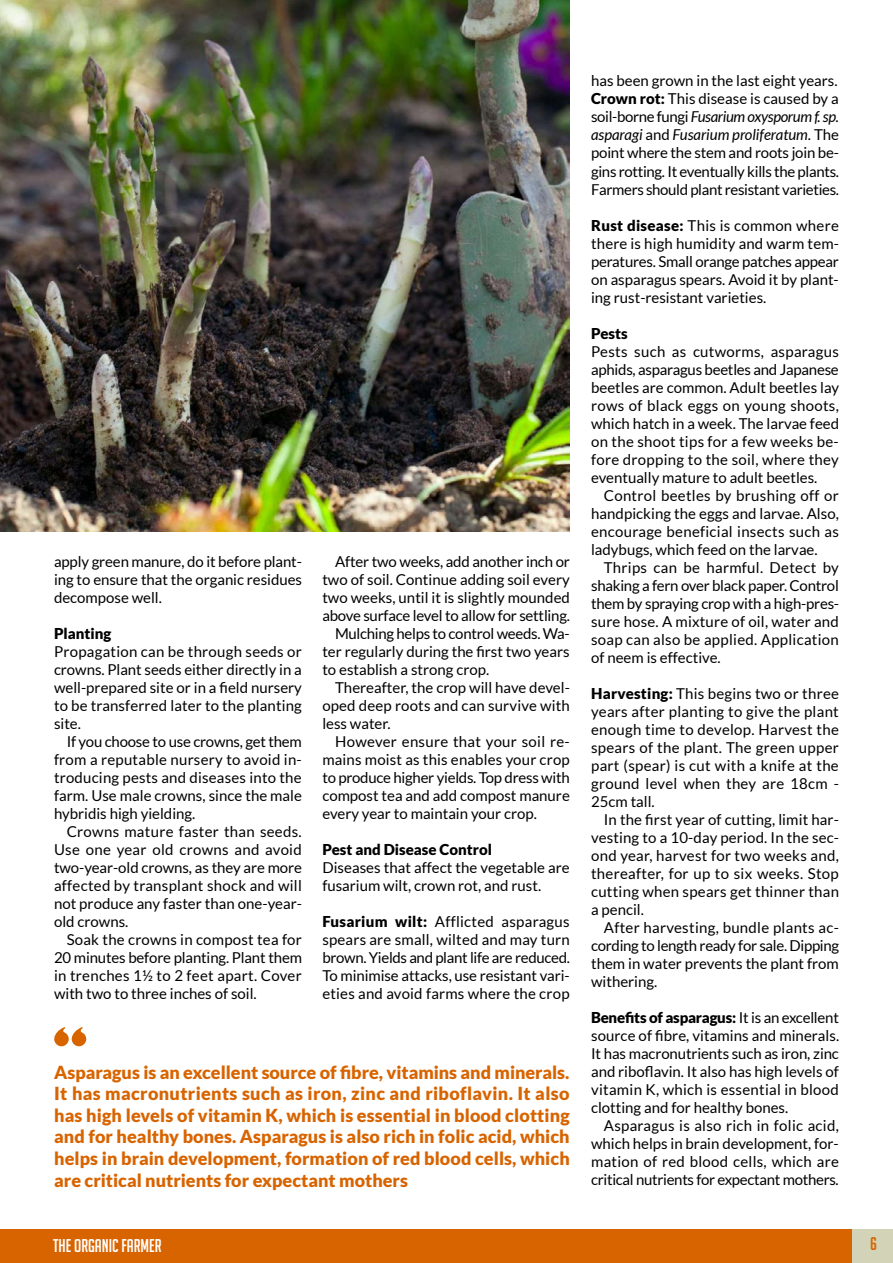
<style>
.page{position:relative;width:893px;height:1263px;background:#fff}
.page>*{position:absolute;margin:0;border:0;box-sizing:border-box;transform-origin:0 0}
.t1{font:900 18px/21.6px "Lato";color:#d86400;text-align:justify}
.t2{font:18px "Big Noodle Titling";color:#fff}
.t3{font:18px "Big Noodle Titling";color:#d86400}
.t4{font:15px/18px "Lato";color:#000;text-align:justify}
.t5{font:900 15px "Lato";color:#000}
.t6{font:15px "Lato";letter-spacing:-.02em;color:#000}
.t7{font:15px "Lato";letter-spacing:.02em;color:#000}
.s1{font-weight:900}
.s2{font-style:italic}
</style>
<div class="page">
<div style="left:0;top:1229px;width:893px;height:34px;background:#d86400"></div>
<div style="left:852px;top:1229px;width:41px;height:34px;background:#d2d3b7"></div>
<img style="left:0;top:0;width:570px;height:531px">
<svg style="left:54px;top:1027px;width:32px;height:19px"></svg>
<p class="t4" style="left:54px;top:552px;width:250px">apply green manure, do it before plant&shy;ing to ensure that the organic residues decompose well.</p>
<p class="t5" style="left:54px;top:625px;width:59px">Planting</p>
<p class="t4" style="left:54px;top:642px;width:249px">Propagation can be through seeds or crowns. Plant seeds either directly in a well-prepared site or in a field nursery to be transferred later to the planting site.</p>
<p class="t4" style="left:54px;top:732px;width:250px;text-indent:13px">If you choose to use crowns, get them from a reputable nursery to avoid in&shy;troducing pests and diseases into the farm. Use male crowns, since the male hybridis high yielding.</p>
<p class="t4" style="left:54px;top:822px;width:250px;text-indent:13px">Crowns mature faster than seeds.<br>Use one year old crowns and avoid two-year-old crowns, as they are more affected by transplant shock and will not produce any faster than one-year&shy;old crowns.</p>
<p class="t4" style="left:54px;top:930px;width:250px;text-indent:13px">Soak the crowns in compost tea for 20 minutes before planting. Plant them in trenches 1½ to 2 feet apart. Cover with two to three inches of soil.</p>
<p class="t4" style="left:335px;top:552px;width:236px">After two weeks, add another inch or</p>
<p class="t4" style="left:322px;top:570px;width:249px">two of soil. Continue adding soil every</p>
<p class="t4" style="left:322px;top:588px;width:249px">two weeks, until it is slightly mounded</p>
<p class="t4" style="left:322px;top:606px;width:249px">above surface level to allow for settling.</p>
<p class="t6" style="left:335px;top:625px;width:236px">Mulching helps to control weeds. Wa-</p>
<p class="t4" style="left:322px;top:642px;width:249px">ter regularly during the first two years</p>
<p class="t4" style="left:322px;top:660px;width:168px">to establish a strong crop.</p>
<p class="t4" style="left:335px;top:678px;width:236px">Thereafter, the crop will have devel-</p>
<p class="t4" style="left:322px;top:696px;width:249px">oped deep roots and can survive with</p>
<p class="t4" style="left:322px;top:714px;width:70px">less water.</p>
<p class="t7" style="left:335px;top:733px;width:236px">However ensure that your soil re-</p>
<p class="t4" style="left:322px;top:750px;width:249px">mains moist as this enables your crop</p>
<p class="t4" style="left:322px;top:768px;width:249px">to produce higher yields. Top dress with</p>
<p class="t4" style="left:322px;top:786px;width:249px">compost tea and add compost manure</p>
<p class="t4" style="left:322px;top:804px;width:216px">every year to maintain your crop.</p>
<p class="t5" style="left:322px;top:841px;width:171px">Pest and Disease Control</p>
<p class="t4" style="left:322px;top:858px;width:249px">Diseases that affect the vegetable are fusarium wilt, crown rot, and rust.</p>
<p class="t4" style="left:322px;top:912px;width:249px"><span class="s1">Fusarium wilt:</span> Afflicted asparagus spears are small, wilted and may turn brown. Yields and plant life are reduced.<br>To minimise attacks, use resistant vari&shy;eties and avoid farms where the crop</p>
<p class="t1" style="left:54px;top:1061px;width:517px">Asparagus is an excellent source of fibre, vitamins and minerals.<br>It has macronutrients such as iron, zinc and riboflavin. It also has high levels of vitamin K, which is essential in blood clotting and for healthy bones. Asparagus is also rich in folic acid, which helps in brain development, formation of red blood cells, which are critical nutrients for expectant mothers</p>
<p class="t4" style="left:591px;top:72px;width:249px">has been grown in the last eight years.<br><span class="s1">Crown rot:</span> This disease is caused by a soil-borne fungi <span class="s2">Fusarium oxysporum f. sp. asparagi</span> and <span class="s2">Fusarium proliferatum.</span> The point where the stem and roots join be&shy;gins rotting. It eventually kills the plants.<br>Farmers should plant resistant varieties.</p>
<p class="t4" style="left:591px;top:216px;width:249px"><span class="s1">Rust disease:</span> This is common where there is high humidity and warm tem&shy;peratures. Small orange patches appear on asparagus spears. Avoid it by plant&shy;ing rust-resistant varieties.</p>
<p class="t5" style="left:591px;top:324px;width:38px">Pests</p>
<p class="t4" style="left:591px;top:342px;width:249px">Pests such as cutworms, asparagus aphids, asparagus beetles and Japanese beetles are common. Adult beetles lay rows of black eggs on young shoots, which hatch in a week. The larvae feed on the shoot tips for a few weeks be&shy;fore dropping to the soil, where they eventually mature to adult beetles.</p>
<p class="t4" style="left:591px;top:486px;width:249px;text-indent:13px">Control beetles by brushing off or handpicking the eggs and larvae. Also, encourage beneficial insects such as ladybugs, which feed on the larvae.</p>
<p class="t4" style="left:591px;top:558px;width:250px;text-indent:13px">Thrips can be harmful. Detect by shaking a fern over black paper. Control them by spraying crop with a high-pres&shy;sure hose. A mixture of oil, water and soap can also be applied. Application of neem is effective.</p>
<p class="t4" style="left:591px;top:684px;width:249px"><span class="s1">Harvesting:</span> This begins two or three years after planting to give the plant enough time to develop. Harvest the spears of the plant. The green upper part (spear) is cut with a knife at the ground level when they are 18cm - 25cm tall.</p>
<p class="t4" style="left:591px;top:810px;width:250px;text-indent:13px">In the first year of cutting, limit har&shy;vesting to a 10-day period. In the sec&shy;ond year, harvest for two weeks and, thereafter, for up to six weeks. Stop cutting when spears get thinner than a pencil.</p>
<p class="t4" style="left:591px;top:918px;width:250px;text-indent:13px">After harvesting, bundle plants ac&shy;cording to length ready for sale. Dipping them in water prevents the plant from withering.</p>
<p class="t4" style="left:591px;top:1008px;width:250px"><span class="s1">Benefits of asparagus:</span> It is an excellent source of fibre, vitamins and minerals.<br>It has macronutrients such as iron, zinc and riboflavin. It also has high levels of vitamin K, which is essential in blood clotting and for healthy bones.</p>
<p class="t4" style="left:591px;top:1116px;width:249px;text-indent:13px">Asparagus is also rich in folic acid, which helps in brain development, for&shy;mation of red blood cells, which are critical nutrients for expectant mothers.</p>
<p class="t2" style="left:53px;top:1235px;width:110px">THE ORGANIC FARMER</p>
<p class="t3" style="left:870px;top:1234px;width:8px">6</p>
</div>
